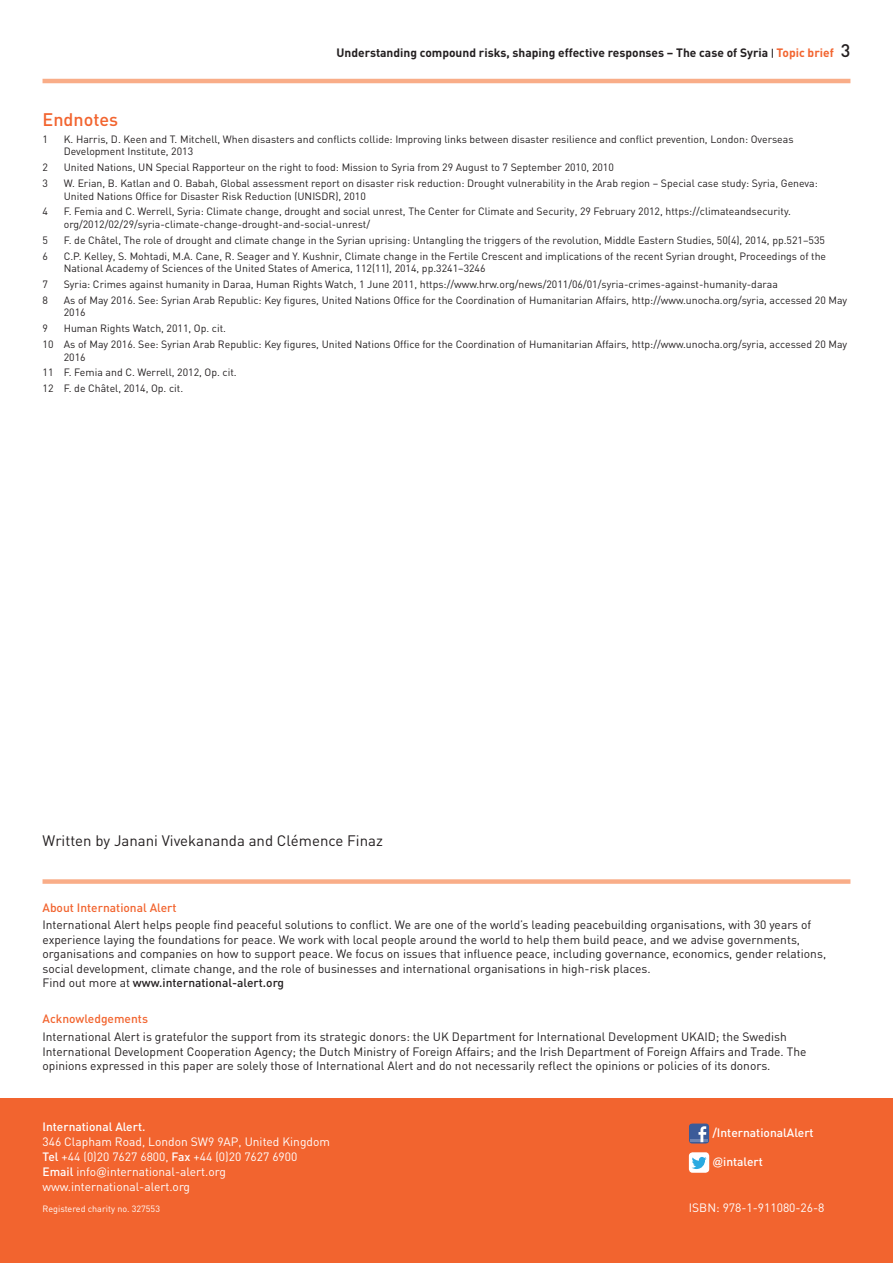
<style>
.page{position:relative;width:893px;height:1263px;background:#fff}
.page>*{position:absolute;margin:0;border:0;box-sizing:border-box;transform-origin:0 0}
.Briefing_b_head{font:500 18px "DIN";color:#f2642f}
.briefing_body{font:15px "DIN";color:#231f20}
.Donor_text{font:12px/14.4px "DIN";color:#231f20}
.background_body_sabo{font:12px/14.4px "DIN";color:#231f20}
.t1{font:12px "DIN";color:#fff}
.t2{font:700 12px "DIN";color:#231f20}
.t3{font:500 12px "DIN";color:#fff}
.Donor_text-2{font:500 12px "DIN";color:#f2642f}
.background_a_head{font:500 12px "DIN";color:#f2642f}
.endnotes{font:10.5px/12.6px "DIN";color:#231f20}
.t4{font:9px "DIN";color:#fff}
.s1{font-weight:500;font-size:10.5px}
.s2{color:#f2642f}
.s3{font-weight:500;font-size:18px}
.s4{font-weight:500}
.s5{font-family:"Akzidenz Grotesk Pro"}
</style>
<div class="page">
<hr style="left:43px;top:79px;width:807px;height:4px;background:#f9ad88">
<div style="left:0;top:1098px;width:893px;height:165px;background:#f2642f"></div>
<svg style="left:689px;top:1123px;width:20px;height:21px"></svg>
<svg style="left:689px;top:1152px;width:20px;height:21px"></svg>
<div style="left:43px;top:879px;width:807px;height:5px;background:#f9ad88"></div>
<p class="t2" style="left:337px;top:45px;width:515px">Understanding compound risks, shaping effective responses – The case of Syria <span class="s1">|</span> <span class="s2">Topic brief</span> <span class="s3">3</span></p>
<p class="Briefing_b_head" style="left:43px;top:108px;width:77px">Endnotes</p>
<p class="endnotes" style="left:43px;top:133px;width:7px">1</p>
<p class="endnotes" style="left:64px;top:133px;width:731px">K. Harris, D. Keen and T. Mitchell, When disasters and conflicts collide: Improving links between disaster resilience and conflict prevention, London: Overseas<br>Development Institute, 2013</p>
<p class="endnotes" style="left:43px;top:161px;width:7px">2</p>
<p class="endnotes" style="left:64px;top:161px;width:552px">United Nations, UN Special Rapporteur on the right to food: Mission to Syria from 29 August to 7 September 2010, 2010</p>
<p class="endnotes" style="left:43px;top:177px;width:7px">3</p>
<p class="endnotes" style="left:64px;top:177px;width:755px">W. Erian, B. Katlan and O. Babah, Global assessment report on disaster risk reduction: Drought vulnerability in the Arab region – Special case study: Syria, Geneva:<br>United Nations Office for Disaster Risk Reduction (UNISDR), 2010</p>
<p class="endnotes" style="left:43px;top:205px;width:7px">4</p>
<p class="endnotes" style="left:64px;top:205px;width:729px">F. Femia and C. Werrell, Syria: Climate change, drought and social unrest, The Center for Climate and Security, 29 February 2012, https://climateandsecurity. org/2012/02/29/syria-climate-change-drought-and-social-unrest/</p>
<p class="endnotes" style="left:43px;top:234px;width:7px">5</p>
<p class="endnotes" style="left:64px;top:234px;width:763px">F. de Châtel, The role of drought and climate change in the Syrian uprising: Untangling the triggers of the revolution, Middle Eastern Studies, 50(4), 2014, pp.521–535</p>
<p class="endnotes" style="left:43px;top:249px;width:7px">6</p>
<p class="endnotes" style="left:64px;top:249px;width:764px">C.P. Kelley, S. Mohtadi, M.A. Cane, R. Seager and Y. Kushnir, Climate change in the Fertile Crescent and implications of the recent Syrian drought, Proceedings of the<br>National Academy of Sciences of the United States of America, 112(11), 2014, pp.3241–3246</p>
<p class="endnotes" style="left:43px;top:278px;width:7px">7</p>
<p class="endnotes" style="left:64px;top:278px;width:716px">Syria: Crimes against humanity in Daraa, Human Rights Watch, 1 June 2011, https://www.hrw.org/news/2011/06/01/syria-crimes-against-humanity-daraa</p>
<p class="endnotes" style="left:43px;top:293px;width:7px">8</p>
<p class="endnotes" style="left:64px;top:293px;width:785px">As of May 2016. See: Syrian Arab Republic: Key figures, United Nations Office for the Coordination of Humanitarian Affairs, http://www.unocha.org/syria, accessed 20 May<br>2016</p>
<p class="endnotes" style="left:43px;top:322px;width:7px">9</p>
<p class="endnotes" style="left:64px;top:322px;width:164px">Human Rights Watch, 2011, Op. cit.</p>
<p class="endnotes" style="left:64px;top:338px;width:785px;text-indent:-21px">10 As of May 2016. See: Syrian Arab Republic: Key figures, United Nations Office for the Coordination of Humanitarian Affairs, http://www.unocha.org/syria, accessed 20 May<br>2016</p>
<p class="endnotes" style="left:43px;top:366px;width:196px">11 F. Femia and C. Werrell, 2012, Op. cit.</p>
<p class="endnotes" style="left:43px;top:382px;width:142px">12 F. de Châtel, 2014, Op. cit.</p>
<p class="briefing_body" style="left:43px;top:831px;width:342px">Written by Janani Vivekananda and Clémence Finaz</p>
<p class="Donor_text-2" style="left:43px;top:900px;width:135px">About International Alert</p>
<p class="Donor_text" style="left:43px;top:917px;width:785px">International Alert helps people find peaceful solutions to conflict. We are one of the world’s leading peacebuilding organisations, with 30 years of experience laying the foundations for peace. We work with local people around the world to help them build peace, and we advise governments, organisations and companies on how to support peace. We focus on issues that influence peace, including governance, economics, gender relations, social development, climate change, and the role of businesses and international organisations in high-risk places.<br>Find out more at <span class="s4">www.international-alert.org</span></p>
<p class="background_a_head" style="left:43px;top:1010px;width:107px">Acknowledgements</p>
<p class="background_body_sabo" style="left:43px;top:1029px;width:765px">International Alert is gratefulor the support from its strategic donors: the UK Department for International Development UKAID; the Swedish<br>International Development Cooperation Agency; the Dutch Ministry of Foreign Affairs; and the Irish Department of Foreign Affairs and Trade. The opinions expressed in this paper are solely those of International Alert and do not necessarily reflect the opinions or policies of its donors.</p>
<p class="t3" style="left:43px;top:1119px;width:104px">International Alert.</p>
<p class="t1" style="left:43px;top:1134px;width:289px">346 Clapham Road, London SW9 9AP, United Kingdom</p>
<p class="t1" style="left:43px;top:1149px;width:256px"><span class="s4">Tel</span> +44 (0)20 7627 6800, <span class="s4">Fax</span> +44 (0)20 7627 6900</p>
<p class="t1" style="left:43px;top:1164px;width:185px"><span class="s4">Email</span> info<span class="s5">@</span>international-alert.org</p>
<p class="t1" style="left:43px;top:1179px;width:149px">www.international-alert.org</p>
<p class="t4" style="left:43px;top:1203px;width:119px">Registered charity no. 327553</p>
<p class="t1" style="left:689px;top:1200px;width:137px">ISBN: 978-1-911080-26-8</p>
<p class="t3" style="left:712px;top:1125px;width:103px">/InternationalAlert</p>
<p class="t3" style="left:712px;top:1154px;width:52px"><span class="s5">@</span>intalert</p>
</div>
